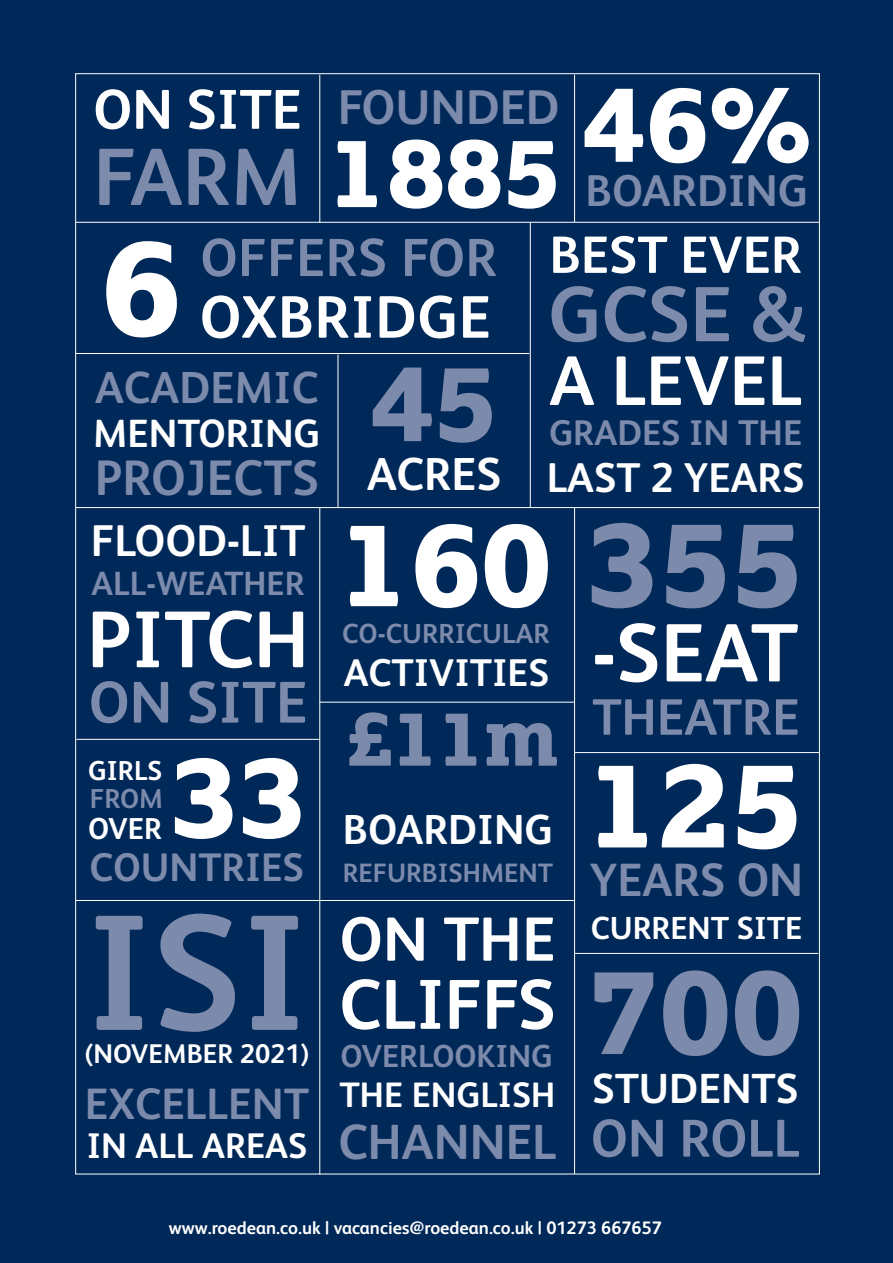
<style>
.page{position:relative;width:893px;height:1263px;background:#002858}
.page>*{position:absolute;margin:0;border:0;box-sizing:border-box;transform-origin:0 0}
.t1{font:700 164.85px "FS Albert";color:#7c8aab}
.t2{font:800 137.7px "Lexia";color:#fff}
.t3{font:800 122.4px "Lexia";color:#fff}
.t4{font:800 122.4px "Lexia";color:#7c8aab}
.t5{font:800 120.3px "Lexia";color:#fff}
.t6{font:800 115.95px "Lexia";color:#fff}
.t7{font:800 108.75px "Lexia";color:#7c8aab}
.t8{font:800 107.85px "Lexia";color:#fff}
.t9{font:800 98.85px "Lexia";color:#fff}
.t10{font:700 82.65px "FS Albert";color:#fff}
.t11{font:700 81.3px "FS Albert";color:#7c8aab}
.t12{font:700 80.4px "FS Albert";color:#fff}
.t13{font:700 78.3px "FS Albert";color:#7c8aab}
.t14{font:800 78px "Lexia";color:#7c8aab}
.t15{font:700 70.65px "FS Albert";color:#fff}
.t16{font:700 70.2px "FS Albert";color:#fff}
.t17{font:700 62.4px "FS Albert";color:#fff}
.t18{font:700 60px "FS Albert";letter-spacing:.01em;color:#fff}
.t19{font:700 58.8px "FS Albert";color:#7c8aab}
.t20{font:700 56.1px "FS Albert";color:#fff}
.t21{font:700 53.7px "FS Albert";letter-spacing:.01em;color:#7c8aab}
.t22{font:700 53.25px "FS Albert";color:#7c8aab}
.t23{font:700 52.5px "FS Albert";color:#fff}
.t24{font:700 51.15px "FS Albert";color:#7c8aab}
.t25{font:700 49.8px "FS Albert";color:#7c8aab}
.t26{font:700 49.5px "FS Albert";color:#7c8aab}
.t27{font:700 48.75px "FS Albert";color:#7c8aab}
.t28{font:700 46.65px "FS Albert";color:#7c8aab}
.t29{font:700 46.2px "FS Albert";color:#fff}
.t30{font:700 44.85px "FS Albert";color:#7c8aab}
.t31{font:700 44.55px "FS Albert";color:#7c8aab}
.t32{font:700 44.4px "FS Albert";color:#fff}
.t33{font:700 43.95px "FS Albert";color:#7c8aab}
.t34{font:700 42px "FS Albert";color:#fff}
.t35{font:700 41.55px "FS Albert";color:#fff}
.t36{font:700 39.9px "FS Albert";color:#7c8aab}
.t37{font:700 39.3px "FS Albert";color:#fff}
.t38{font:700 38.55px "FS Albert";color:#fff}
.t39{font:700 35.7px "FS Albert";color:#7c8aab}
.t40{font:700 35.55px "FS Albert";color:#fff}
.t41{font:700 35.25px "FS Albert";color:#fff}
.t42{font:700 33.6px "FS Albert";color:#7c8aab}
.t43{font:700 31.95px "FS Albert";color:#fff}
.t44{font:700 31.8px "FS Albert";color:#7c8aab}
.t45{font:700 30.3px "FS Albert";color:#fff}
.t46{font:700 27.6px "FS Albert";color:#7c8aab}
.t47{font:700 27.3px "FS Albert";color:#fff}
.t48{font:700 27.3px "FS Albert";color:#7c8aab}
.t49{font:700 27px "FS Albert";color:#fff}
.t50{font:700 26.55px "FS Albert";color:#7c8aab}
.t51{font:700 18px "FS Albert";color:#fff}
.s1{font-size:122.4px;color:#7c8aab}
</style>
<div class="page">
<hr style="left:319px;top:75px;width:1px;height:148px;background:#fff">
<hr style="left:574px;top:75px;width:1px;height:147px;background:#fff">
<hr style="left:76px;top:507px;width:744px;height:1px;background:#fff">
<hr style="left:76px;top:222px;width:743px;height:1px;background:#fff">
<hr style="left:574px;top:508px;width:1px;height:666px;background:#fff">
<hr style="left:319px;top:508px;width:1px;height:666px;background:#fff">
<hr style="left:75px;top:900px;width:500px;height:1px;background:#fff">
<hr style="left:575px;top:953px;width:243px;height:1px;background:#fff">
<hr style="left:574px;top:752px;width:245px;height:1px;background:#fff">
<hr style="left:76px;top:739px;width:244px;height:1px;background:#fff">
<hr style="left:319px;top:702px;width:255px;height:1px;background:#fff">
<hr style="left:75px;top:353px;width:454px;height:1px;background:#fff">
<hr style="left:530px;top:222px;width:1px;height:286px;background:#fff">
<hr style="left:338px;top:355px;width:1px;height:153px;background:#fff">
<p class="t20" style="left:93px;top:71px;width:210px">ON SITE</p>
<p class="t11" style="left:93px;top:122px;width:210px">FARM</p>
<p class="t27" style="left:338px;top:74px;width:223px">FOUNDED</p>
<p class="t9" style="left:329px;top:107px;width:234px">1885</p>
<p class="t8" style="left:582px;top:53px;width:231px">46%</p>
<p class="t31" style="left:585px;top:161px;width:224px">BOARDING</p>
<p class="t2" style="left:100px;top:196px;width:82px">6</p>
<p class="t21" style="left:200px;top:221px;width:298px">OFFERS FOR</p>
<p class="t18" style="left:200px;top:276px;width:293px">OXBRIDGE</p>
<p class="t30" style="left:95px;top:358px;width:225px">ACADEMIC</p>
<p class="t37" style="left:93px;top:407px;width:229px">MENTORING</p>
<p class="t25" style="left:95px;top:444px;width:226px">PROJECTS</p>
<p class="t7" style="left:370px;top:331px;width:129px">45</p>
<p class="t29" style="left:367px;top:443px;width:136px">ACRES</p>
<p class="t23" style="left:549px;top:219px;width:254px">BEST EVER</p>
<p class="t13" style="left:548px;top:261px;width:257px">GCSE &amp;</p>
<p class="t16" style="left:549px;top:333px;width:254px">A LEVEL</p>
<p class="t39" style="left:549px;top:409px;width:255px">GRADES IN THE</p>
<p class="t35" style="left:547px;top:449px;width:259px">LAST 2 YEARS</p>
<p class="t32" style="left:91px;top:510px;width:216px">FLOOD-LIT</p>
<p class="t42" style="left:92px;top:561px;width:215px">ALL-WEATHER</p>
<p class="t12" style="left:87px;top:585px;width:224px">PITCH</p>
<p class="t19" style="left:89px;top:662px;width:220px">ON SITE</p>
<p class="t6" style="left:172px;top:720px;width:138px">33</p>
<p class="t36" style="left:89px;top:840px;width:216px">COUNTRIES</p>
<p class="t47" style="left:88px;top:752px;width:76px">GIRLS</p>
<p class="t48" style="left:90px;top:780px;width:75px">FROM</p>
<p class="t45" style="left:88px;top:808px;width:75px">OVER</p>
<p class="t1" style="left:86px;top:861px;width:223px">ISI</p>
<p class="t49" style="left:85px;top:1035px;width:226px">(NOVEMBER 2021)</p>
<p class="t33" style="left:85px;top:1074px;width:226px">EXCELLENT</p>
<p class="t40" style="left:87px;top:1122px;width:222px">IN ALL AREAS</p>
<p class="t5" style="left:340px;top:484px;width:465px">160 <span class="s1">355</span></p>
<p class="t10" style="left:592px;top:597px;width:207px">-SEAT</p>
<p class="t24" style="left:592px;top:682px;width:209px">THEATRE</p>
<p class="t46" style="left:342px;top:615px;width:209px">CO-CURRICULAR</p>
<p class="t38" style="left:344px;top:647px;width:207px">ACTIVITIES</p>
<p class="t14" style="left:347px;top:687px;width:213px">£11m</p>
<p class="t3" style="left:588px;top:724px;width:217px">125</p>
<p class="t28" style="left:590px;top:848px;width:215px">YEARS ON</p>
<p class="t43" style="left:591px;top:906px;width:213px">CURRENT SITE</p>
<p class="t34" style="left:343px;top:801px;width:212px">BOARDING</p>
<p class="t50" style="left:343px;top:855px;width:212px">REFURBISHMENT</p>
<p class="t17" style="left:339px;top:897px;width:218px">ON THE</p>
<p class="t15" style="left:339px;top:957px;width:218px">CLIFFS</p>
<p class="t44" style="left:341px;top:1034px;width:214px">OVERLOOKING</p>
<p class="t41" style="left:340px;top:1071px;width:217px">THE ENGLISH</p>
<p class="t26" style="left:338px;top:1108px;width:220px">CHANNEL</p>
<p class="t4" style="left:588px;top:930px;width:217px">700</p>
<p class="t34" style="left:592px;top:1060px;width:208px">STUDENTS</p>
<p class="t22" style="left:591px;top:1102px;width:210px">ON ROLL</p>
<p class="t51" style="left:169px;top:1216px;width:494px">www.roedean.co.uk | vacancies@roedean.co.uk | 01273 667657</p>
</div>
